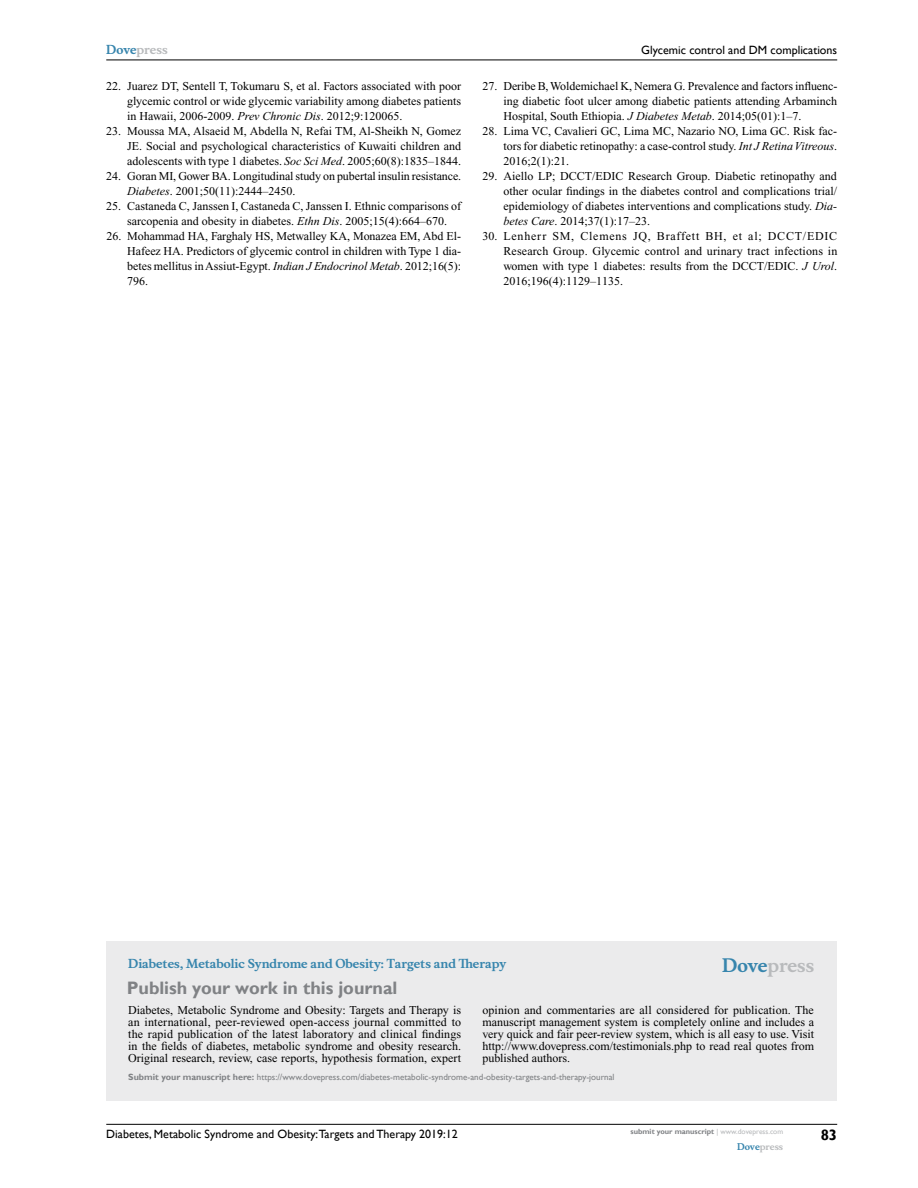
<style>
.page{position:relative;width:918px;height:1188px;background:#fff}
.page>*{position:absolute;margin:0;border:0;box-sizing:border-box;transform-origin:0 0}
.t1{font:700 18px "Gill Sans";color:#808285}
.t2{font:700 18px "Musee";color:#b8babc}
.t3{font:700 15px "Gill Sans";color:#000}
.t4{font:12px/15px "Times New Roman";color:#000;text-align:justify}
.t5{font:12px "Gill Sans";color:#000}
.t6{font:700 12px "Musee";color:#3785ad}
.t7{font:700 12px "Musee";color:#b8babc}
.t8{font:9px "Gill Sans";color:#808285}
.t9{font:700 9px "Musee";color:#b8babc}
.t10{font:700 7.5px "Gill Sans";color:#808285}
.s1{color:#3785ad}
.s2{font-style:italic}
.s3{font-weight:700}
.s4{font-weight:400;color:#b8babc}
</style>
<div class="page">
<div style="left:106px;top:941px;width:731px;height:159px;background:#ebebec"></div>
<hr style="left:106px;top:1124px;width:731px;height:1px;background:#000">
<hr style="left:106px;top:60px;width:731px;height:1px;background:#000">
<p class="t7" style="left:106px;top:43px;width:63px"><span class="s1">Dove</span>press</p>
<p class="t4" style="left:127px;top:79px;width:335px;text-indent:-21px">22. Juarez DT, Sentell T, Tokumaru S, et al. Factors associated with poor glycemic control or wide glycemic variability among diabetes patients in Hawaii, 2006-2009. <span class="s2">Prev Chronic Dis</span>. 2012;9:120065.</p>
<p class="t4" style="left:127px;top:124px;width:335px;text-indent:-21px">23. Moussa MA, Alsaeid M, Abdella N, Refai TM, Al-Sheikh N, Gomez JE. Social and psychological characteristics of Kuwaiti children and adolescents with type 1 diabetes. <span class="s2">Soc Sci Med</span>. 2005;60(8):1835–1844.</p>
<p class="t4" style="left:127px;top:169px;width:335px;text-indent:-21px">24. Goran MI, Gower BA. Longitudinal study on pubertal insulin resistance.<br><span class="s2">Diabetes</span>. 2001;50(11):2444–2450.</p>
<p class="t4" style="left:106px;top:199px;width:356px;text-align:center">25. Castaneda C, Janssen I, Castaneda C, Janssen I. Ethnic comparisons of sarcopenia and obesity in diabetes. <span class="s2">Ethn Dis</span>. 2005;15(4):664–670.</p>
<p class="t4" style="left:127px;top:229px;width:335px;text-indent:-21px">26. Mohammad HA, Farghaly HS, Metwalley KA, Monazea EM, Abd El-Hafeez HA. Predictors of glycemic control in children with Type 1 dia&shy;betes mellitus in Assiut-Egypt. <span class="s2">Indian J Endocrinol Metab</span>. 2012;16(5):<br>796.</p>
<p class="t5" style="left:641px;top:43px;width:197px">Glycemic control and DM complications</p>
<p class="t4" style="left:503px;top:79px;width:336px;text-indent:-21px">27. Deribe B, Woldemichael K, Nemera G. Prevalence and factors influenc&shy;ing diabetic foot ulcer among diabetic patients attending Arbaminch Hospital, South Ethiopia. <span class="s2">J Diabetes Metab</span>. 2014;05(01):1–7.</p>
<p class="t4" style="left:503px;top:124px;width:335px;text-indent:-21px">28. Lima VC, Cavalieri GC, Lima MC, Nazario NO, Lima GC. Risk fac&shy;tors for diabetic retinopathy: a case-control study. <span class="s2">Int J Retina Vitreous</span>.<br>2016;2(1):21.</p>
<p class="t4" style="left:503px;top:169px;width:335px;text-indent:-21px">29. Aiello LP; DCCT/EDIC Research Group. Diabetic retinopathy and other ocular findings in the diabetes control and complications trial/ epidemiology of diabetes interventions and complications study. <span class="s2">Dia&shy;betes Care</span>. 2014;37(1):17–23.</p>
<p class="t4" style="left:503px;top:229px;width:336px;text-indent:-21px">30. Lenherr SM, Clemens JQ, Braffett BH, et al; DCCT/EDIC Research Group. Glycemic control and urinary tract infections in women with type 1 diabetes: results from the DCCT/EDIC. <span class="s2">J Urol</span>.<br>2016;196(4):1129–1135.</p>
<p class="t6" style="left:128px;top:956px;width:379px">Diabetes, Metabolic Syndrome and Obesity: Targets and Therapy</p>
<h1 class="t1" style="left:127px;top:977px;width:272px">Publish your work in this journal</h1>
<h1 class="t2" style="left:722px;top:955px;width:94px"><span class="s1">Dove</span>press</h1>
<p class="t4" style="left:128px;top:1004px;width:335px;line-height:12px">Diabetes, Metabolic Syndrome and Obesity: Targets and Therapy is an international, peer-reviewed open-access journal committed to the rapid publication of the latest laboratory and clinical findings in the fields of diabetes, metabolic syndrome and obesity research.<br>Original research, review, case reports, hypothesis formation, expert</p>
<p class="t4" style="left:482px;top:1004px;width:333px;line-height:12px">opinion and commentaries are all considered for publication. The manuscript management system is completely online and includes a very quick and fair peer-review system, which is all easy to use. Visit http://www.dovepress.com/testimonials.php to read real quotes from published authors.</p>
<p class="t8" style="left:128px;top:1072px;width:488px"><span class="s3">Submit your manuscript here:</span> https://www.dovepress.com/diabetes-metabolic-syndrome-and-obesity-targets-and-therapy-journal</p>
<p class="t5" style="left:106px;top:1127px;width:353px">Diabetes, Metabolic Syndrome and Obesity:Targets and Therapy 2019:12</p>
<p class="t10" style="left:631px;top:1127px;width:154px">submit your manuscript <span class="s4">| www.dovepress.com</span></p>
<p class="t9" style="left:737px;top:1141px;width:48px"><span class="s1">Dove</span>press</p>
<p class="t3" style="left:821px;top:1126px;width:18px">83</p>
</div>
